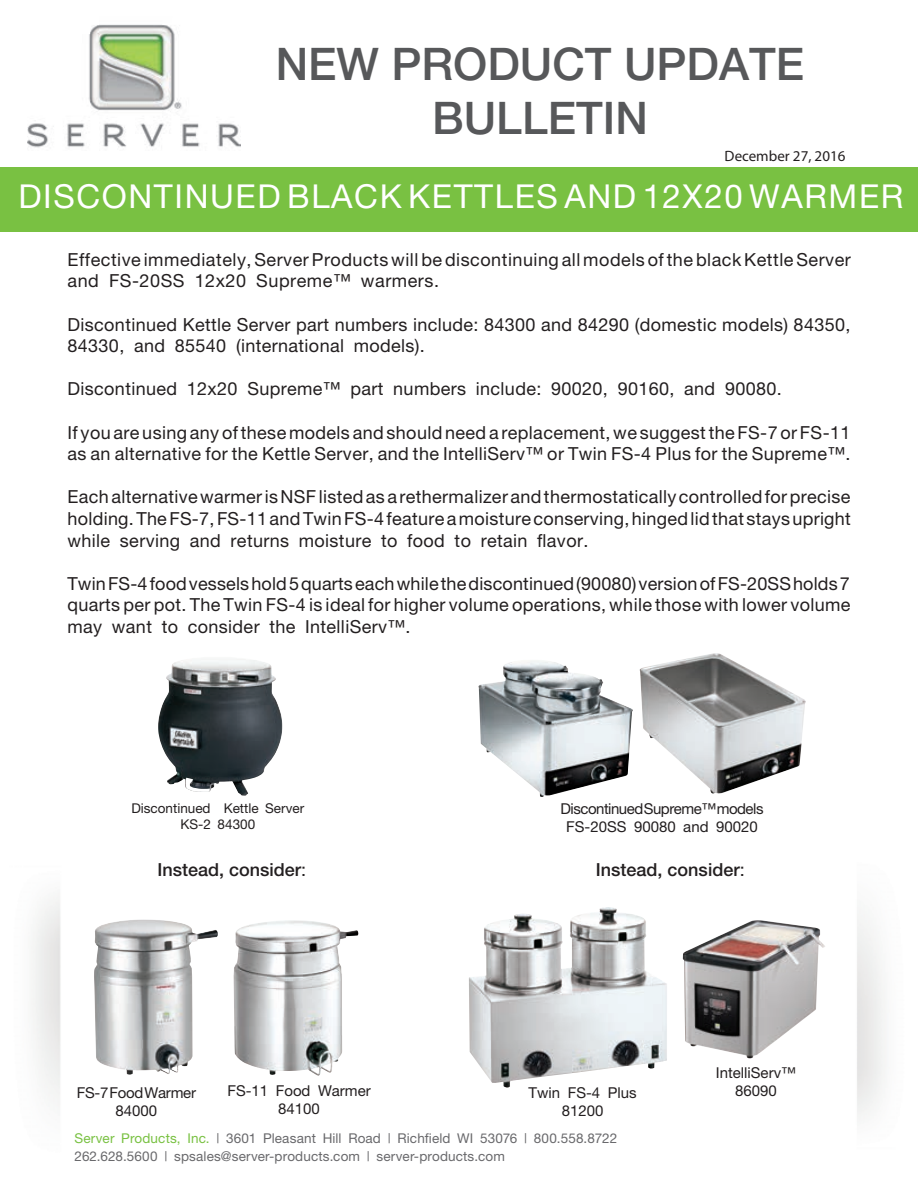
<style>
.page{position:relative;width:918px;height:1188px;background:#fff}
.page>*{position:absolute;margin:0;border:0;box-sizing:border-box;transform-origin:0 0}
.t1{font:500 45px/54px "Helvetica Neue";color:#57585a;text-align:center}
.t2{font:33px "Helvetica Neue";letter-spacing:.05em;color:#fff}
.t3{font:18px/21.6px "Helvetica Neue";letter-spacing:.02em;color:#231f20}
.t4{font:500 18px "Helvetica Neue";color:#231f20}
.t5{font:15px/18px "Helvetica Neue";color:#231f20;text-align:center}
.t6{font:15px/18px "Helvetica Neue";letter-spacing:-.03em;color:#231f20;text-align:center}
.t7{font:15px "Myriad Pro";color:#231f20}
.t8{font:13.5px/18px "Helvetica Neue";letter-spacing:.01em;color:#69696c}
.t9{font:13.5px/16.2px "Helvetica Neue";color:#231f20;text-align:center}
.s1{font-weight:400}
.s2{color:#79c142}
</style>
<div class="page">
<img style="left:0;top:127px;width:918px;height:993px">
<div style="left:0;top:168px;width:918px;height:64px;background:#79c142"></div>
<img style="left:28px;top:24px;width:213px;height:127px">
<img style="left:158px;top:657px;width:125px;height:139px">
<img style="left:94px;top:919px;width:124px;height:156px">
<img style="left:478px;top:660px;width:155px;height:137px">
<img style="left:640px;top:653px;width:166px;height:141px">
<img style="left:683px;top:920px;width:142px;height:138px">
<img style="left:233px;top:920px;width:127px;height:156px">
<img style="left:469px;top:907px;width:198px;height:181px">
<h1 class="t1" style="left:276px;top:37px;width:530px">NEW PRODUCT UPDATE<br>BULLETIN</h1>
<p class="t7" style="left:725px;top:146px;width:122px">December 27, 2016</p>
<h2 class="t2" style="left:18px;top:176px;width:887px">DISCONTINUED BLACK KETTLES AND 12X20 WARMER</h2>
<p class="t3" style="left:68px;top:248px;width:785px">Effective immediately, Server Products will be discontinuing all models of the black Kettle Server and FS-20SS 12x20 Supreme™ warmers.</p>
<p class="t3" style="left:68px;top:313px;width:785px">Discontinued Kettle Server part numbers include: 84300 and 84290 (domestic models) 84350,<br>84330, and 85540 (international models).</p>
<p class="t3" style="left:68px;top:378px;width:716px">Discontinued 12x20 Supreme™ part numbers include: 90020, 90160, and 90080.</p>
<p class="t3" style="left:68px;top:421px;width:785px">If you are using any of these models and should need a replacement, we suggest the FS-7 or FS-11 as an alternative for the Kettle Server, and the IntelliServ™ or Twin FS-4 Plus for the Supreme™.</p>
<p class="t3" style="left:68px;top:486px;width:785px;text-align:justify">Each alternative warmer is NSF listed as a rethermalizer and thermostatically controlled for precise holding. The FS-7, FS-11 and Twin FS-4 feature a moisture conserving, hinged lid that stays upright while serving and returns moisture to food to retain flavor.</p>
<p class="t3" style="left:68px;top:572px;width:785px;text-align:justify">Twin FS-4 food vessels hold 5 quarts each while the discontinued (90080) version of FS-20SS holds 7 quarts per pot. The Twin FS-4 is ideal for higher volume operations, while those with lower volume may want to consider the IntelliServ™.</p>
<p class="t9" style="left:131px;top:800px;width:174px">Discontinued Kettle Server<br>KS-2 84300</p>
<p class="t6" style="left:561px;top:799px;width:205px">Discontinued Supreme™ models<br>FS-20SS 90080 and 90020</p>
<p class="t4" style="left:157px;top:859px;width:150px">Instead, consider<span class="s1">:</span></p>
<p class="t4" style="left:596px;top:859px;width:150px">Instead, consider<span class="s1">:</span></p>
<p class="t5" style="left:77px;top:1083px;width:121px">FS-7 Food Warmer<br>84000</p>
<p class="t5" style="left:227px;top:1081px;width:145px">FS-11 Food Warmer<br>84100</p>
<p class="t5" style="left:716px;top:1063px;width:82px">IntelliServ™</p>
<p class="t5" style="left:529px;top:1083px;width:110px">Twin FS-4 Plus</p>
<p class="t5" style="left:735px;top:1081px;width:43px">86090</p>
<p class="t5" style="left:562px;top:1101px;width:43px">81200</p>
<p class="t8" style="left:75px;top:1129px;width:544px"><span class="s2">Server Products, Inc.</span> | 3601 Pleasant Hill Road | Richfield WI 53076 | 800.558.8722<br>262.628.5600 | spsales@server-products.com | server-products.com</p>
</div>
